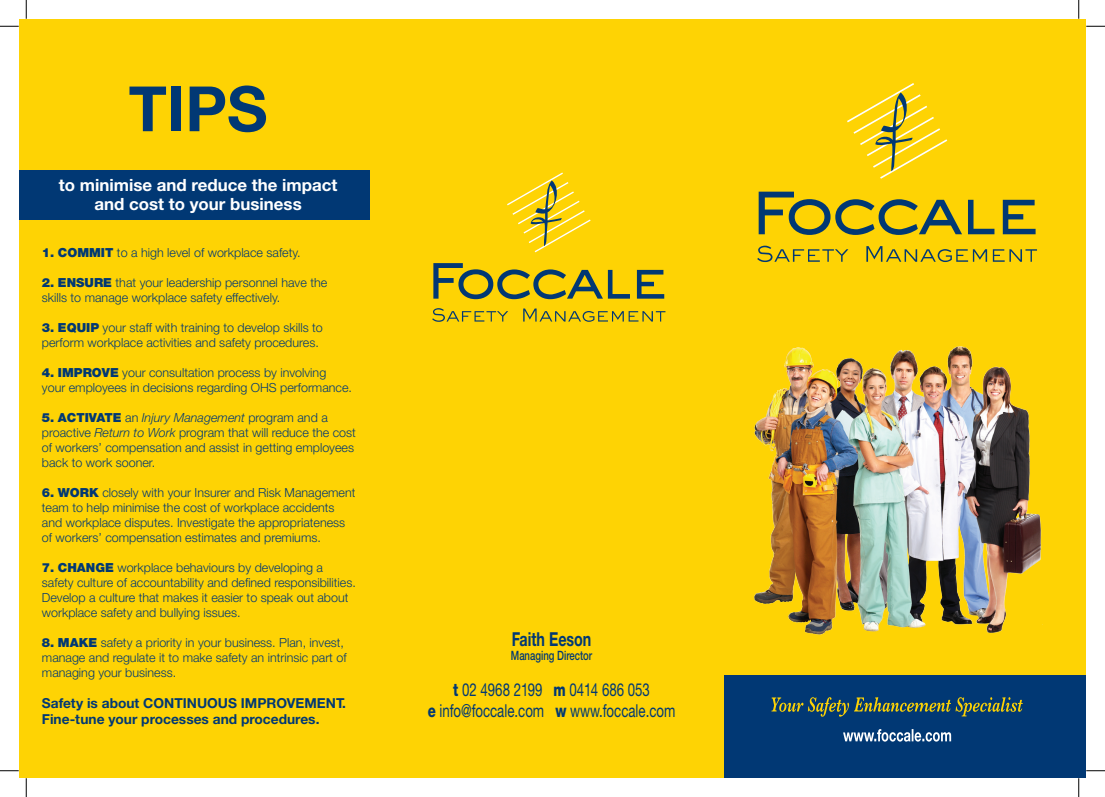
<style>
.page{position:relative;width:1105px;height:797px;background:#fff}
.page>*{position:absolute;margin:0;border:0;box-sizing:border-box;transform-origin:0 0}
.t1{font:700 62.5px "Helvetica Neue CE";color:#013874}
.t2{font:700 19.25px "Helvetica Neue CE";color:#013874;scale:.74 1}
.t3{font:17.88px/20.6px "Helvetica Neue CE";color:#013874;text-align:center;scale:.74 1}
.t4{font:700 16.88px/18.8px "Helvetica Neue CE";color:#fff;text-align:center}
.t5{font:700 13.75px/16.2px "Helvetica Neue CE";color:#013874}
.t6{font:500 12.88px "Helvetica Neue CE";color:#013874;scale:.74 1}
.t7{font:300 12.5px/15px "Helvetica Neue CE";color:#013874}
.s1{font-weight:900}
.s2{font-style:italic}
.s3{font-weight:800}
</style>
<div class="page">
<div style="left:19px;top:19px;width:1067px;height:758px;background:#fed304"></div>
<img style="left:754px;top:346px;width:288px;height:289px">
<svg style="left:759px;top:192px;width:276px;height:43px"></svg>
<svg style="left:757px;top:246px;width:280px;height:16px"></svg>
<svg style="left:847px;top:83px;width:101px;height:96px"></svg>
<div style="left:724px;top:675px;width:362px;height:102px;background:#013874"></div>
<svg style="left:771px;top:697px;width:252px;height:19px"></svg>
<svg style="left:843px;top:729px;width:108px;height:12px"></svg>
<svg style="left:433px;top:263px;width:231px;height:36px"></svg>
<svg style="left:432px;top:308px;width:233px;height:14px"></svg>
<svg style="left:507px;top:172px;width:84px;height:81px"></svg>
<div style="left:19px;top:170px;width:351px;height:50px;background:#013874"></div>
<svg style="left:0;top:25px;width:19px;height:2px"></svg>
<svg style="left:1086px;top:25px;width:19px;height:2px"></svg>
<svg style="left:0;top:770px;width:19px;height:1px"></svg>
<svg style="left:1086px;top:770px;width:19px;height:1px"></svg>
<svg style="left:25px;top:0;width:2px;height:19px"></svg>
<svg style="left:25px;top:778px;width:2px;height:19px"></svg>
<svg style="left:1078px;top:0;width:1px;height:19px"></svg>
<svg style="left:1078px;top:778px;width:1px;height:19px"></svg>
<p class="t1" style="left:129px;top:70px;width:140px">TIPS</p>
<p class="t4" style="left:59px;top:176px;width:280px">to minimise and reduce the impact and cost to your business</p>
<p class="t7" style="left:42px;top:245px;width:260px"><span class="s1">1. COMMIT</span> to a high level of workplace safety.</p>
<p class="t7" style="left:42px;top:275px;width:287px"><span class="s1">2. ENSURE</span> that your leadership personnel have the skills to manage workplace safety effectively.</p>
<p class="t7" style="left:42px;top:320px;width:282px"><span class="s1">3. EQUIP</span> your staff with training to develop skills to perform workplace activities and safety procedures.</p>
<p class="t7" style="left:42px;top:365px;width:312px"><span class="s1">4. IMPROVE</span> your consultation process by involving your employees in decisions regarding OHS performance.</p>
<p class="t7" style="left:42px;top:410px;width:316px"><span class="s1">5. ACTIVATE</span> an <span class="s2">Injury Management</span> program and a proactive <span class="s2">Return to Work</span> program that will reduce the cost of workers’ compensation and assist in getting employees back to work sooner.</p>
<p class="t7" style="left:42px;top:485px;width:315px"><span class="s1">6. WORK</span> closely with your Insurer and Risk Management team to help minimise the cost of workplace accidents and workplace disputes. Investigate the appropriateness of workers’ compensation estimates and premiums.</p>
<p class="t7" style="left:42px;top:560px;width:315px"><span class="s1">7. CHANGE</span> workplace behaviours by developing a safety culture of accountability and defined responsibilities.<br>Develop a culture that makes it easier to speak out about workplace safety and bullying issues.</p>
<p class="t7" style="left:42px;top:635px;width:306px"><span class="s1">8. MAKE</span> safety a priority in your business. Plan, invest, manage and regulate it to make safety an intrinsic part of managing your business.</p>
<p class="t5" style="left:42px;top:695px;width:306px">Safety is about CONTINUOUS IMPROVEMENT.<br>Fine-tune your processes and procedures.</p>
<p class="t2" style="left:512px;top:627px;width:109px">Faith Eeson</p>
<p class="t6" style="left:511px;top:647px;width:112px">Managing Director</p>
<p class="t3" style="left:428px;top:679px;width:336px"><span class="s3">t</span> 02 4968 2199 <span class="s3">m</span> 0414 686 053<br><span class="s3">e</span> info@foccale.com <span class="s3">w</span> www.foccale.com</p>
</div>
